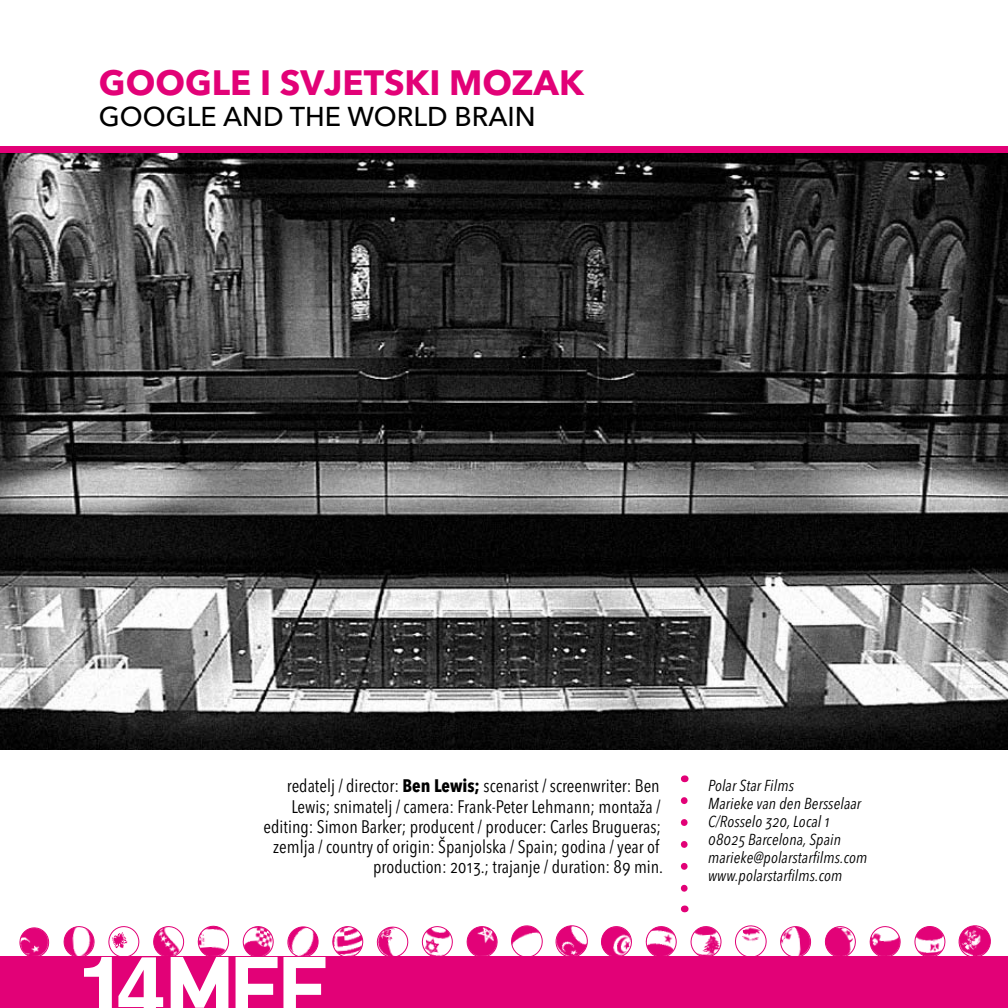
<style>
.page{position:relative;width:1008px;height:1008px;background:#fff}
.page>*{position:absolute;margin:0;border:0;box-sizing:border-box;transform-origin:0 0}
.t1{font:700 34.88px "Avenir Next LT Pro";color:#e20177}
.t2{font:500 27px "Avenir Next LT Pro";color:#000}
.t3{font:condensed 18px/20.2px "Avenir Next LT Pro";color:#000;text-align:right}
.t4{font:italic condensed 15.75px/18px "Avenir Next LT Pro";letter-spacing:.01em;color:#000}
.s1{font-weight:700}
</style>
<div class="page">
<img style="left:914px;top:927px;width:31px;height:30px">
<div style="left:914px;top:925px;width:31px;height:33px;border:1px solid #e20177;border-radius:50%"></div>
<img style="left:19px;top:928px;width:30px;height:29px">
<div style="left:19px;top:927px;width:30px;height:31px;border:1px solid #e20177;border-radius:50%"></div>
<img style="left:108px;top:926px;width:31px;height:31px">
<div style="left:108px;top:926px;width:32px;height:32px;border:1px solid #e20177;border-radius:50%"></div>
<svg style="left:554px;top:925px;width:35px;height:32px"></svg>
<svg style="left:957px;top:925px;width:35px;height:32px"></svg>
<img style="left:511px;top:927px;width:32px;height:30px">
<div style="left:511px;top:925px;width:32px;height:33px;border:1px solid #e20177;border-radius:50%"></div>
<img style="left:735px;top:926px;width:32px;height:31px">
<div style="left:734px;top:925px;width:33px;height:33px;border:1px solid #e20177;border-radius:50%"></div>
<img style="left:153px;top:926px;width:18px;height:31px">
<div style="left:153px;top:926px;width:31px;height:32px;border:1px solid #e20177;border-radius:50%"></div>
<img style="left:64px;top:926px;width:31px;height:31px">
<div style="left:63px;top:926px;width:32px;height:32px;border:1px solid #e20177;border-radius:50%"></div>
<img style="left:780px;top:926px;width:31px;height:31px">
<div style="left:780px;top:926px;width:31px;height:32px;border:1px solid #e20177;border-radius:50%"></div>
<img style="left:422px;top:926px;width:31px;height:31px">
<div style="left:421px;top:926px;width:32px;height:32px;border:1px solid #e20177;border-radius:50%"></div>
<img style="left:646px;top:926px;width:31px;height:31px">
<div style="left:645px;top:926px;width:32px;height:32px;border:1px solid #e20177;border-radius:50%"></div>
<img style="left:690px;top:926px;width:31px;height:31px">
<div style="left:690px;top:926px;width:32px;height:32px;border:1px solid #e20177;border-radius:50%"></div>
<img style="left:601px;top:926px;width:31px;height:31px">
<div style="left:600px;top:926px;width:32px;height:32px;border:1px solid #e20177;border-radius:50%"></div>
<img style="left:332px;top:926px;width:31px;height:31px">
<div style="left:332px;top:926px;width:31px;height:32px;border:1px solid #e20177;border-radius:50%"></div>
<img style="left:825px;top:926px;width:31px;height:31px">
<div style="left:824px;top:926px;width:32px;height:32px;border:1px solid #e20177;border-radius:50%"></div>
<img style="left:466px;top:926px;width:32px;height:31px">
<div style="left:466px;top:926px;width:32px;height:32px;border:1px solid #e20177;border-radius:50%"></div>
<img style="left:869px;top:926px;width:31px;height:31px">
<div style="left:869px;top:926px;width:32px;height:32px;border:1px solid #e20177;border-radius:50%"></div>
<svg style="left:376px;top:926px;width:33px;height:31px"></svg>
<img style="left:0;top:153px;width:1008px;height:596px">
<div style="left:0;top:957px;width:1008px;height:51px;background:#e20177"></div>
<div style="left:0;top:147px;width:1008px;height:6px;background:#e20177"></div>
<svg style="left:84px;top:957px;width:79px;height:51px"></svg>
<svg style="left:171px;top:925px;width:154px;height:83px"></svg>
<svg style="left:681px;top:800px;width:6px;height:92px"></svg>
<h1 class="t1" style="left:99px;top:61px;width:486px">GOOGLE I SVJETSKI MOZAK</h1>
<h2 class="t2" style="left:99px;top:101px;width:438px">GOOGLE AND THE WORLD BRAIN</h2>
<p class="t3" style="left:263px;top:776px;width:401px">redatelj / director: <span class="s1">Ben Lewis;</span> scenarist / screenwriter: Ben Lewis; snimatelj / camera: Frank-Peter Lehmann; montaža / editing: Simon Barker; producent / producer: Carles Brugueras; zemlja / country of origin: Španjolska / Spain; godina / year of production: 2013.; trajanje / duration: 89 min.</p>
<p class="t4" style="left:708px;top:776px;width:161px">Polar Star Films<br>Marieke van den Bersselaar<br>C/Rosselo 320, Local 1<br>08025 Barcelona, Spain marieke@polarstarfilms.com www.polarstarfilms.com</p>
</div>
